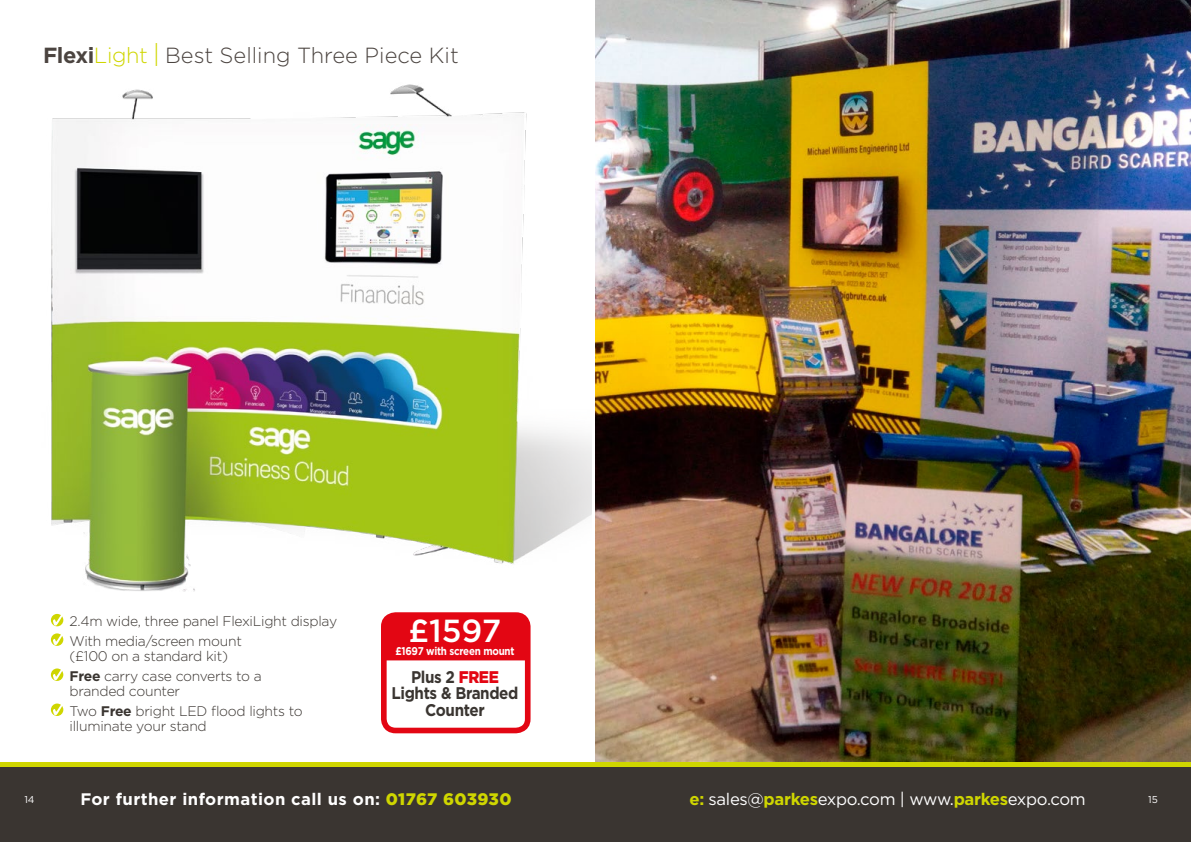
<style>
.page{position:relative;width:1191px;height:842px;background:#fff}
.page>*{position:absolute;margin:0;border:0;box-sizing:border-box;transform-origin:0 0}
.t1{font:500 31.9px "Gotham";color:#fff}
.t2{font:300 21.9px "Gotham";color:#4b4440}
.t3{font:700 16.9px/16.9px "Gotham";letter-spacing:-.025em;color:#3a3531;text-align:center;scale:.9 1}
.t4{font:700 16.7px "Gotham";letter-spacing:.025em;color:#fff}
.t5{font:16.7px "Gotham";letter-spacing:-.02em;color:#fff}
.t6{font:300 13.9px/19.5px "Gotham";letter-spacing:-.02em;color:#3a3531}
.t7{font:700 11.3px "Gotham";letter-spacing:-.025em;color:#fff;scale:.87 1}
.t8{font:9.9px "Gotham";color:#fff}
.s1{font-weight:700}
.s2{color:#cfd600}
.s3{font-size:32.8px;color:#cfd600}
.s4{font-weight:900;color:#e30613}
.s5{font-weight:900;color:#cfd600}
.s6{font-weight:700;color:#cfd600}
</style>
<div class="page">
<img style="left:595px;top:0;width:596px;height:762px">
<div style="left:0;top:762px;width:600px;height:6px;background:#cfd600"></div>
<div style="left:0;top:768px;width:600px;height:74px;background:#3a3531"></div>
<div style="left:584px;top:762px;width:607px;height:6px;background:#cfd600"></div>
<div style="left:583px;top:768px;width:608px;height:74px;background:#3a3531"></div>
<img style="left:50px;top:84px;width:542px;height:549px">
<svg style="left:51px;top:614px;width:12px;height:12px"></svg>
<svg style="left:51px;top:633px;width:12px;height:13px"></svg>
<svg style="left:51px;top:668px;width:12px;height:13px"></svg>
<svg style="left:51px;top:703px;width:12px;height:13px"></svg>
<div style="left:381px;top:612px;width:149px;height:121px;border:6px solid #e30613;border-radius:12px"></div>
<div style="left:383px;top:614px;width:145px;height:46px;background:#e30613"></div>
<h2 class="t2" style="left:43px;top:41px;width:417px"><span class="s1">Flexi</span><span class="s2">Light</span> <span class="s3">I</span> Best Selling Three Piece Kit</h2>
<p class="t6" style="left:70px;top:611px;width:269px">2.4m wide, three panel FlexiLight display<br>With media/screen mount</p>
<p class="t6" style="left:70px;top:646px;width:194px">(£100 on a standard kit)<br><span class="s1">Free</span> carry case converts to a</p>
<p class="t6" style="left:70px;top:681px;width:235px">branded counter<br>Two <span class="s1">Free</span> bright LED flood lights to</p>
<p class="t6" style="left:70px;top:716px;width:139px">illuminate your stand</p>
<h1 class="t1" style="left:408px;top:609px;width:94px">£1597</h1>
<p class="t7" style="left:395px;top:643px;width:138px">£1697 with screen mount</p>
<p class="t3" style="left:391px;top:668px;width:143px">Plus 2 <span class="s4">FREE<br></span>Lights &amp; Branded<br>Counter</p>
<p class="t8" style="left:24px;top:794px;width:12px">14</p>
<p class="t4" style="left:80px;top:787px;width:433px">For further information call us on: <span class="s5">01767 603930</span></p>
<p class="t5" style="left:689px;top:789px;width:398px"><span class="s6">e:</span> sales@<span class="s6">parkes</span>expo.com | www.<span class="s6">parkes</span>expo.com</p>
<p class="t8" style="left:1148px;top:794px;width:11px">15</p>
</div>
